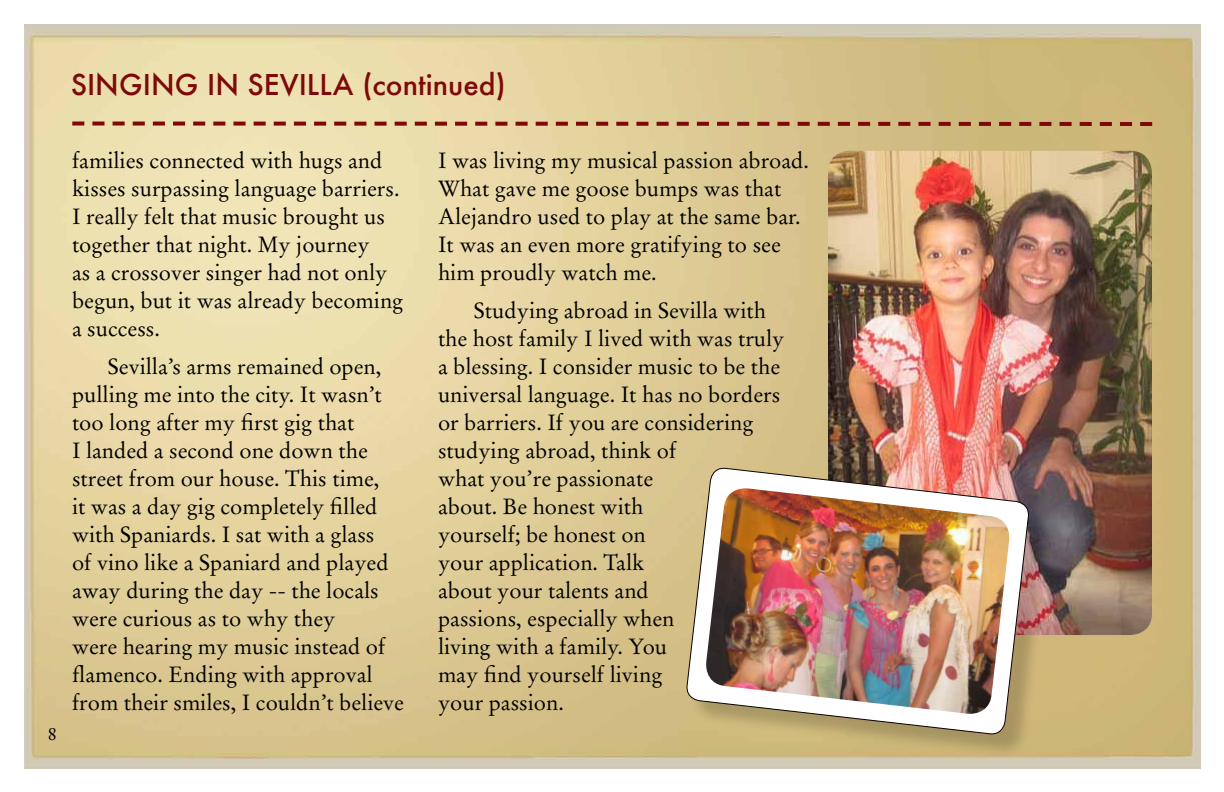
<style>
.page{position:relative;width:1224px;height:792px;background:#fff}
.page>*{position:absolute;margin:0;border:0;box-sizing:border-box;transform-origin:0 0}
.t1{font:500 28px "Futura";color:#7e080a}
.t2{font:22px/28px "Stempel Garamond LT Std";color:#000}
.t3{font:18px "Stempel Garamond LT Std";color:#000}
</style>
<div class="page">
<img style="left:24px;top:24px;width:1177px;height:744px">
<img style="left:828px;top:151px;width:324px;height:484px">
<svg style="left:72px;top:122px;width:1080px;height:4px;background:#a85e48"></svg>
<div style="left:690px;top:472px;width:363px;height:287px;background:#000;opacity:.19"></div>
<img style="left:686px;top:467px;width:344px;height:268px">
<img style="left:704px;top:488px;width:308px;height:228px">
<p class="t1" style="left:71px;top:65px;width:437px">Singing in Sevilla (continued)</p>
<p class="t3" style="left:48px;top:723px;width:10px">8</p>
<p class="t2" style="left:72px;top:147px;width:333px">families connected with hugs and kisses surpassing language barriers.<br>I really felt that music brought us together that night. My journey<br>as a crossover singer had not only begun, but it was already becoming a success.</p>
<p class="t2" style="left:72px;top:353px;width:334px;text-indent:36px">Sevilla’s arms remained open, pulling me into the city. It wasn’t too long after my first gig that<br>I landed a second one down the street from our house. This time,<br>it was a day gig completely filled with Spaniards. I sat with a glass<br>of vino like a Spaniard and played away during the day -- the locals were curious as to why they<br>were hearing my music instead of flamenco. Ending with approval from their smiles, I couldn’t believe</p>
<p class="t2" style="left:438px;top:147px;width:373px">I was living my musical passion abroad.<br>What gave me goose bumps was that Alejandro used to play at the same bar.<br>It was an even more gratifying to see him proudly watch me.</p>
<p class="t2" style="left:438px;top:297px;width:348px;text-indent:36px">Studying abroad in Sevilla with the host family I lived with was truly a blessing. I consider music to be the universal language. It has no borders or barriers. If you are considering studying abroad, think of<br>what you’re passionate<br>about. Be honest with<br>yourself; be honest on<br>your application. Talk<br>about your talents and<br>passions, especially when<br>living with a family. You<br>may find yourself living<br>your passion.</p>
</div>
